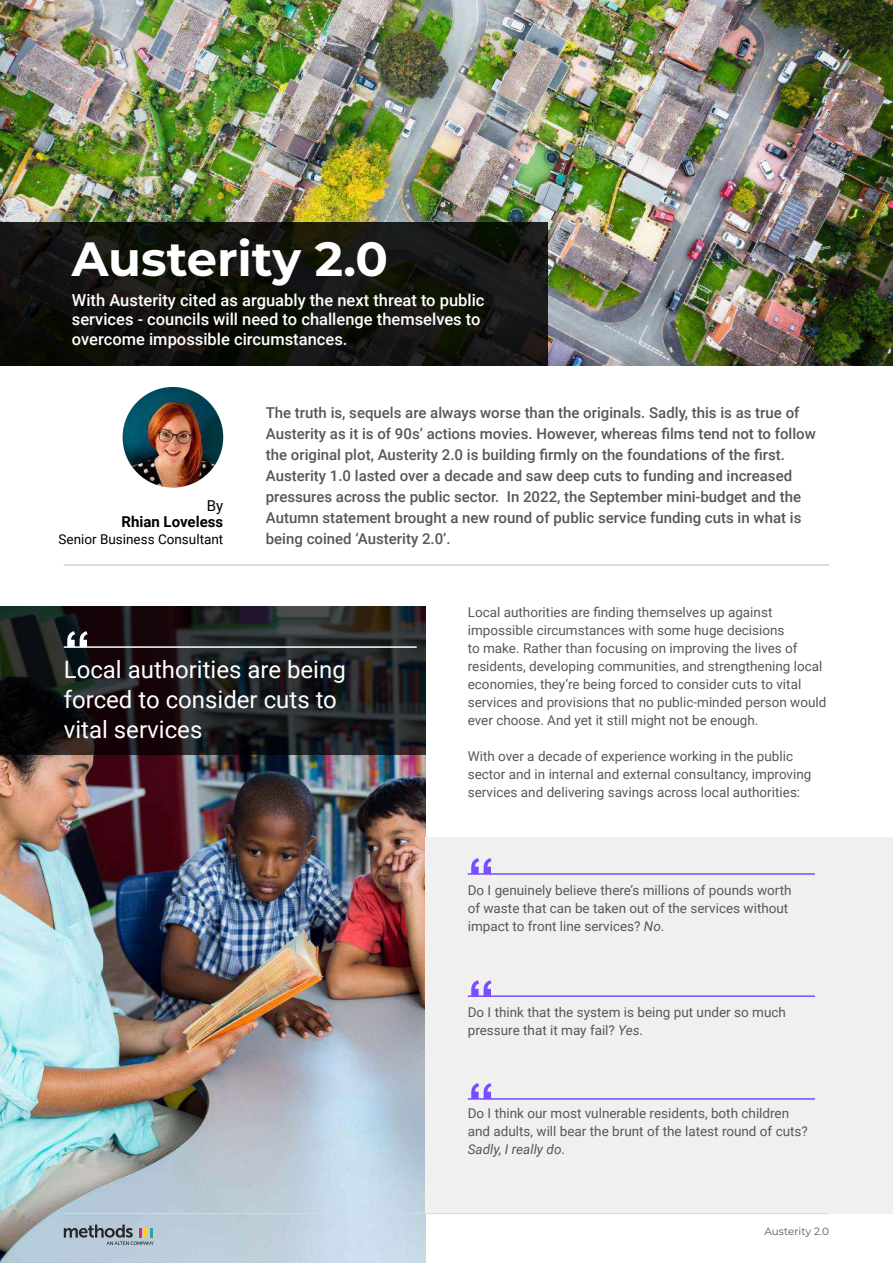
<style>
.page{position:relative;width:893px;height:1263px;background:#fff}
.page>*{position:absolute;margin:0;border:0;box-sizing:border-box;transform-origin:0 0}
.t1{font:700 54px/102.8px "Arial";color:#794dff}
.t2{font:700 54px "Arial";color:#fff}
.t3{font:700 48px "Montserrat";color:#fff}
.t4{font:24px/30px "Roboto";color:#fff}
.t5{font:500 16.5px/19.8px "Roboto";color:#fff}
.t6{font:500 15px/21px "Roboto";color:#57575b}
.t7{font:700 15px "Roboto";color:#000}
.t8{font:15px "Roboto";color:#000}
.t9{font:13.5px/18px "Roboto";color:#57575b}
.t10{font:13.5px "Roboto";color:#000}
.t11{font:10.5px "Montserrat";letter-spacing:-.005em;color:#57575b}
.s1{font-style:italic}
</style>
<div class="page">
<img style="left:0;top:755px;width:425px;height:508px">
<img style="left:0;top:0;width:893px;height:366px">
<svg style="left:0;top:222px;width:547px;height:144px;background:#12130f"></svg>
<hr style="left:64px;top:564px;width:765px;height:2px;background:#d0d0cf">
<div style="left:425px;top:837px;width:468px;height:376px;background:#f0f0f1"></div>
<svg style="left:0;top:607px;width:425px;height:148px;background:#1c1b1d"></svg>
<hr style="left:468px;top:873px;width:347px;height:2px;background:#794dff">
<hr style="left:468px;top:995px;width:347px;height:2px;background:#794dff">
<hr style="left:468px;top:1098px;width:347px;height:2px;background:#794dff">
<img style="left:123px;top:387px;width:100px;height:101px;border-radius:50px">
<hr style="left:64px;top:646px;width:353px;height:2px;background:#fff">
<svg style="left:64px;top:1224px;width:90px;height:21px;background:#95a0a9"></svg>
<hr style="left:64px;top:1213px;width:765px;height:1px;background:#dadad9">
<h2 class="t3" style="left:72px;top:224px;width:318px">Austerity 2.0</h2>
<p class="t5" style="left:72px;top:289px;width:414px">With Austerity cited as arguably the next threat to public services - councils will need to challenge themselves to overcome impossible circumstances.</p>
<p class="t8" style="left:207px;top:495px;width:18px">By</p>
<p class="t7" style="left:122px;top:511px;width:103px">Rhian Loveless</p>
<p class="t10" style="left:59px;top:529px;width:166px">Senior Business Consultant</p>
<p class="t6" style="left:266px;top:401px;width:552px">The truth is, sequels are always worse than the originals. Sadly, this is as true of Austerity as it is of 90s’ actions movies. However, whereas films tend not to follow the original plot, Austerity 2.0 is building firmly on the foundations of the first.<br>Austerity 1.0 lasted over a decade and saw deep cuts to funding and increased pressures across the public sector. In 2022, the September mini-budget and the Autumn statement brought a new round of public service funding cuts in what is being coined ‘Austerity 2.0’.</p>
<h1 class="t2" style="left:64px;top:613px;width:28px">“</h1>
<h3 class="t4" style="left:64px;top:653px;width:284px">Local authorities are being forced to consider cuts to vital services</h3>
<p class="t9" style="left:468px;top:602px;width:360px">Local authorities are finding themselves up against impossible circumstances with some huge decisions<br>to make. Rather than focusing on improving the lives of residents, developing communities, and strengthening local economies, they’re being forced to consider cuts to vital services and provisions that no public-minded person would ever choose. And yet it still might not be enough.</p>
<p class="t9" style="left:468px;top:746px;width:345px">With over a decade of experience working in the public sector and in internal and external consultancy, improving services and delivering savings across local authorities:</p>
<h1 class="t1" style="left:468px;top:827px;width:28px">“</h1>
<p class="t9" style="left:468px;top:881px;width:325px">Do I genuinely believe there’s millions of pounds worth of waste that can be taken out of the services without impact to front line services? <span class="s1">No</span>.</p>
<h1 class="t1" style="left:468px;top:949px;width:28px">“ “</h1>
<p class="t9" style="left:468px;top:1003px;width:320px">Do I think that the system is being put under so much pressure that it may fail? <span class="s1">Yes</span>.</p>
<p class="t9" style="left:468px;top:1104px;width:342px">Do I think our most vulnerable residents, both children and adults, will bear the brunt of the latest round of cuts?<br><span class="s1">Sadly, I really do</span>.</p>
<p class="t11" style="left:764px;top:1224px;width:66px">Austerity 2.0</p>
</div>
